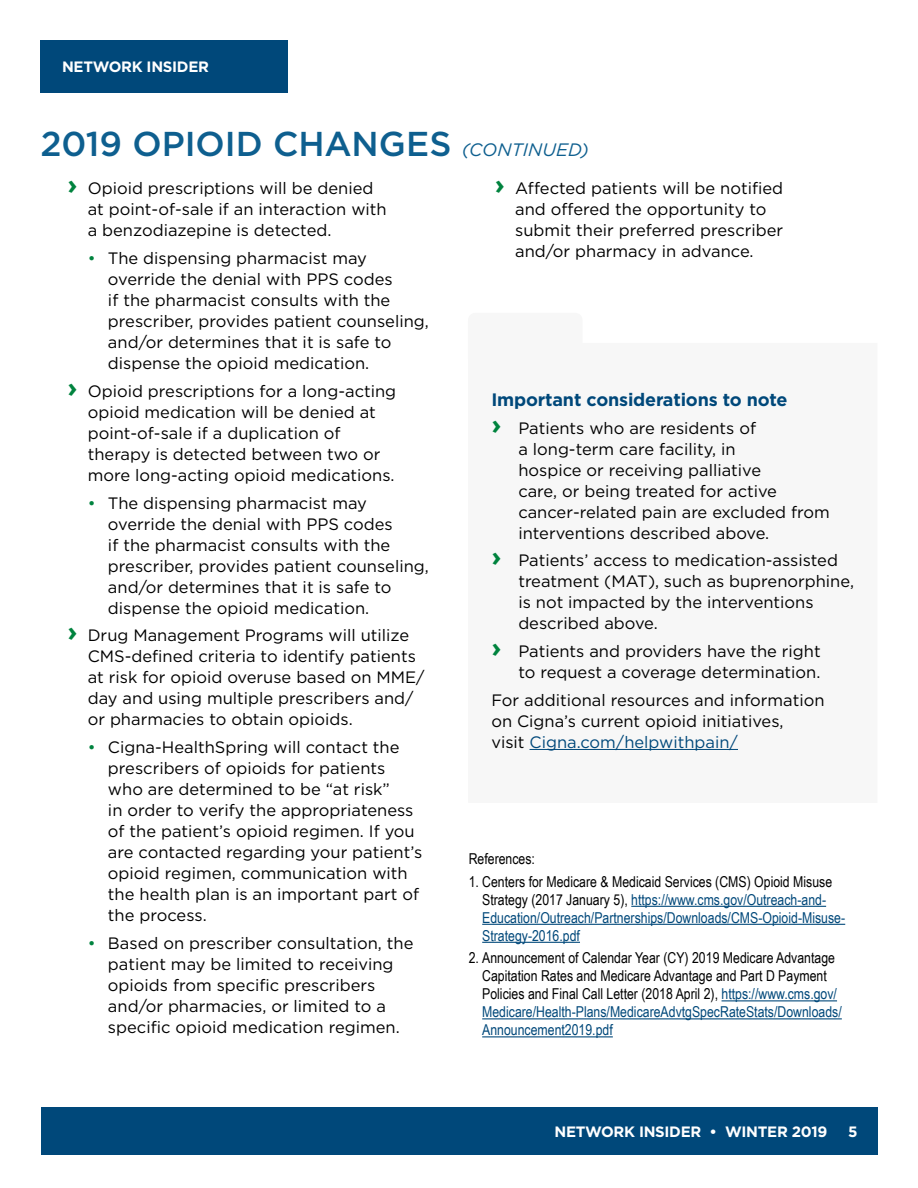
<style>
.page{position:relative;width:918px;height:1188px;background:#fff}
.page>*{position:absolute;margin:0;border:0;box-sizing:border-box;transform-origin:0 0}
.t1{font:500 34.5px "Gotham";letter-spacing:-.005em;color:#0e5f8f}
.t2{font:700 18px "Gotham";letter-spacing:-.01em;color:#00487a}
.t3{font:16.5px/21px "Gotham";color:#000}
.t4{font:15px/18px "Arial Narrow";color:#000}
.t5{font:15px/18px "Arial Narrow";color:#00487a}
.t6{font:700 15px "Gotham";letter-spacing:-.02em;color:#fff}
.s1{font-weight:400;font-style:italic;font-size:18px}
.s2{font-weight:700;font-size:27px;color:#00833e}
.s3{color:#00833e}
.s4{color:#00487a}
.s5{color:#000}
</style>
<div class="page">
<div style="left:41px;top:1107px;width:837px;height:47px;background:#00487a"></div>
<div style="left:40px;top:40px;width:248px;height:53px;background:#00487a"></div>
<hr style="left:631px;top:906px;width:195px;height:1px;background:#00487a">
<hr style="left:482px;top:924px;width:363px;height:1px;background:#00487a">
<hr style="left:482px;top:942px;width:98px;height:1px;background:#00487a">
<hr style="left:722px;top:1000px;width:115px;height:1px;background:#00487a">
<hr style="left:482px;top:1018px;width:360px;height:1px;background:#00487a">
<hr style="left:482px;top:1036px;width:131px;height:1px;background:#00487a">
<hr style="left:530px;top:749px;width:208px;height:1px;background:#00487a">
<p class="t6" style="left:62px;top:57px;width:148px">NETWORK INSIDER</p>
<h1 class="t1" style="left:40px;top:121px;width:550px">2019 OPIOID CHANGES <span class="s1">(CONTINUED)</span></h1>
<p class="t3" style="left:88px;top:178px;width:300px;text-indent:-20px"><span class="s2">›</span> Opioid prescriptions will be denied at point-of-sale if an interaction with a benzodiazepine is detected.</p>
<p class="t3" style="left:108px;top:247px;width:322px;text-indent:-20px"><span class="s3">•</span> The dispensing pharmacist may override the denial with PPS codes<br>if the pharmacist consults with the prescriber, provides patient counseling, and/or determines that it is safe to dispense the opioid medication.</p>
<p class="t3" style="left:88px;top:380px;width:310px;text-indent:-20px"><span class="s2">›</span> Opioid prescriptions for a long-acting opioid medication will be denied at point-of-sale if a duplication of therapy is detected between two or more long-acting opioid medications.</p>
<p class="t3" style="left:108px;top:492px;width:322px;text-indent:-20px"><span class="s3">•</span> The dispensing pharmacist may override the denial with PPS codes<br>if the pharmacist consults with the prescriber, provides patient counseling, and/or determines that it is safe to dispense the opioid medication.</p>
<p class="t3" style="left:88px;top:625px;width:338px;text-indent:-20px"><span class="s2">›</span> Drug Management Programs will utilize CMS-defined criteria to identify patients at risk for opioid overuse based on MME/ day and using multiple prescribers and/ or pharmacies to obtain opioids.</p>
<p class="t3" style="left:108px;top:736px;width:316px;text-indent:-20px"><span class="s3">•</span> Cigna-HealthSpring will contact the prescribers of opioids for patients who are determined to be “at risk”<br>in order to verify the appropriateness of the patient’s opioid regimen. If you are contacted regarding your patient’s opioid regimen, communication with the health plan is an important part of the process.</p>
<p class="t3" style="left:108px;top:932px;width:307px;text-indent:-20px"><span class="s3">•</span> Based on prescriber consultation, the patient may be limited to receiving opioids from specific prescribers and/or pharmacies, or limited to a specific opioid medication regimen.</p>
<p class="t3" style="left:515px;top:178px;width:270px;text-indent:-20px"><span class="s2">›</span> Affected patients will be notified and offered the opportunity to submit their preferred prescriber and/or pharmacy in advance.</p>
<p class="t2" style="left:491px;top:387px;width:298px">Important considerations to note</p>
<p class="t3" style="left:518px;top:417px;width:313px;text-indent:-27px"><span class="s2">›</span> Patients who are residents of<br>a long-term care facility, in<br>hospice or receiving palliative<br>care, or being treated for active cancer-related pain are excluded from interventions described above.</p>
<p class="t3" style="left:518px;top:550px;width:337px;text-indent:-27px"><span class="s2">›</span> Patients’ access to medication-assisted treatment (MAT), such as buprenorphine, is not impacted by the interventions described above.</p>
<p class="t3" style="left:491px;top:640px;width:331px;text-align:right"><span class="s2">›</span> Patients and providers have the right to request a coverage determination.</p>
<p class="t3" style="left:491px;top:689px;width:335px">For additional resources and information on Cigna’s current opioid initiatives,<br>visit <span class="s4">Cigna.com/helpwithpain/</span></p>
<p class="t4" style="left:469px;top:849px;width:68px">References:</p>
<p class="t5" style="left:482px;top:872px;width:364px;text-indent:-14px"><span class="s5">1. Centers for Medicare &amp; Medicaid Services (CMS) Opioid Misuse Strategy (2017 January 5),</span> https://www.cms.gov/Outreach-and-Education/Outreach/Partnerships/Downloads/CMS-Opioid-Misuse-Strategy-2016.pdf</p>
<p class="t4" style="left:482px;top:948px;width:361px;text-indent:-14px">2. Announcement of Calendar Year (CY) 2019 Medicare Advantage Capitation Rates and Medicare Advantage and Part D Payment Policies and Final Call Letter (2018 April 2), <span class="s4">https://www.cms.gov/ Medicare/Health-Plans/MedicareAdvtgSpecRateStats/Downloads/ Announcement2019.pdf</span></p>
<p class="t6" style="left:555px;top:1121px;width:274px">NETWORK INSIDER • WINTER 2019</p>
<p class="t6" style="left:848px;top:1121px;width:11px">5</p>
</div>
